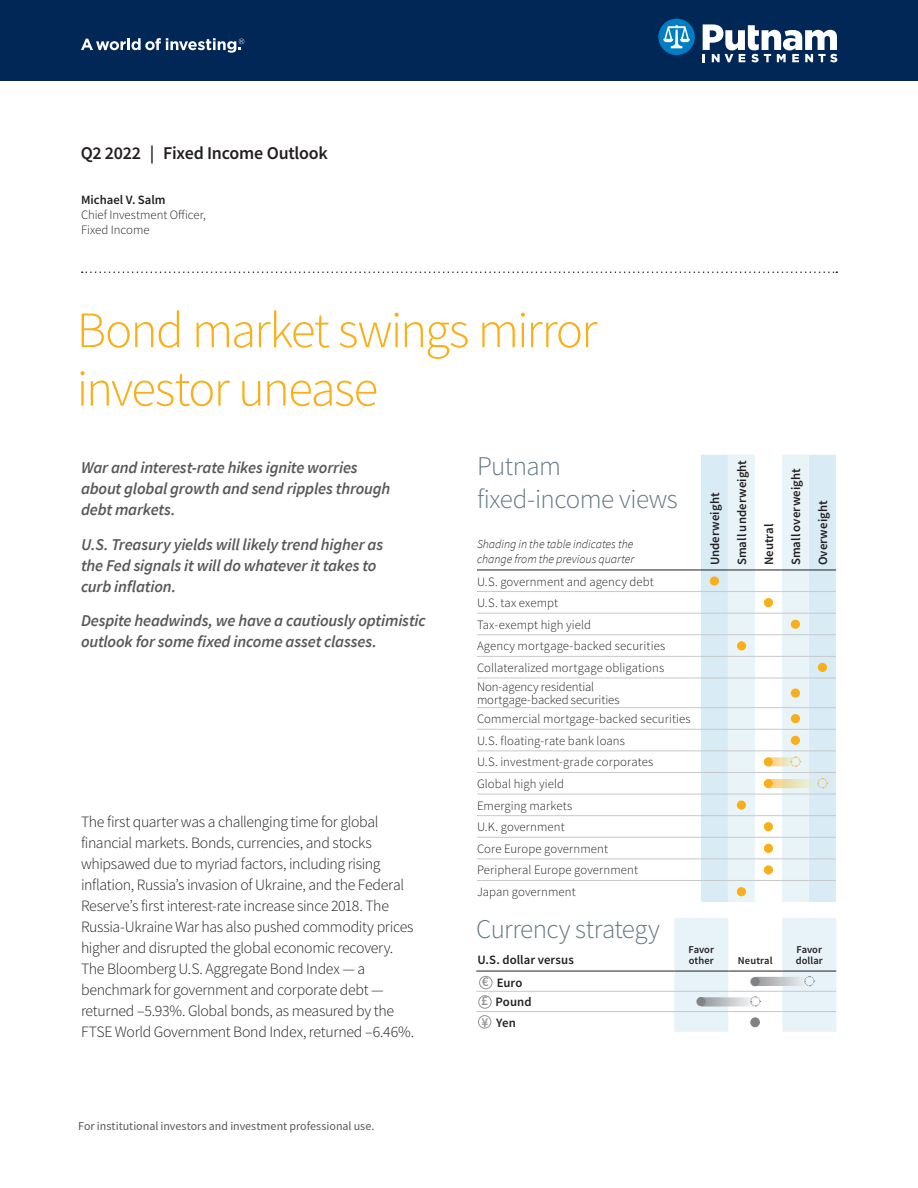
<style>
.page{position:relative;width:918px;height:1188px;background:#fff}
.page>*{position:absolute;margin:0;border:0;box-sizing:border-box;transform-origin:0 0}
.Headline{font:300 51px/58.5px "Source Sans Pro";letter-spacing:-.035em;color:#faaf18}
.Chart_title{font:300 27px/33px "Source Sans Pro";letter-spacing:-.02em;color:#647882}
.Quarter{font:600 18px "Source Sans Pro";letter-spacing:-.015em;color:#231f20}
.Key_takeaway_bullets{font:italic 600 16.5px/21px "Source Sans Pro";letter-spacing:-.01em;color:#57585a}
.Body{font:300 15.75px/21px "Source Sans Pro";letter-spacing:-.02em;color:#231f20}
.t1{font:600 13.5px "Source Sans Pro";color:#939598}
.Author_title{font:300 12.75px/12.8px "Source Sans Pro";letter-spacing:.005em;color:#231f20}
.Author_name{font:600 12.75px "Source Sans Pro";letter-spacing:.005em;color:#231f20}
.Outlook_dot{font:12.75px "Zapf Dingbats ITC";color:#808285}
.Subhead{font:italic 300 12px/15px "Source Sans Pro";color:#231f20}
.Footnote{font:12px "Source Sans Pro";color:#57585a}
.Table_head{font:600 10.5px/10.5px "Source Sans Pro";letter-spacing:.01em;color:#231f20}
</style>
<div class="page">
<svg style="left:82px;top:272px;width:755px;height:1px"></svg>
<div style="left:0;top:0;width:918px;height:81px;background:#002756"></div>
<svg style="left:658px;top:19px;width:37px;height:36px"></svg>
<svg style="left:703px;top:24px;width:134px;height:38px"></svg>
<svg style="left:81px;top:38px;width:163px;height:15px"></svg>
<hr style="left:477px;top:591px;width:224px;height:1px;background:#c7c8ca">
<hr style="left:477px;top:613px;width:224px;height:1px;background:#c7c8ca">
<hr style="left:477px;top:634px;width:224px;height:1px;background:#c7c8ca">
<hr style="left:477px;top:656px;width:224px;height:1px;background:#c7c8ca">
<hr style="left:477px;top:678px;width:224px;height:1px;background:#c7c8ca">
<hr style="left:477px;top:707px;width:224px;height:1px;background:#c7c8ca">
<hr style="left:477px;top:729px;width:224px;height:1px;background:#c7c8ca">
<hr style="left:477px;top:750px;width:224px;height:1px;background:#c7c8ca">
<hr style="left:477px;top:772px;width:224px;height:1px;background:#c7c8ca">
<hr style="left:477px;top:794px;width:224px;height:1px;background:#c7c8ca">
<hr style="left:477px;top:815px;width:224px;height:1px;background:#c7c8ca">
<hr style="left:477px;top:837px;width:224px;height:1px;background:#c7c8ca">
<hr style="left:477px;top:858px;width:224px;height:1px;background:#c7c8ca">
<hr style="left:477px;top:880px;width:224px;height:1px;background:#c7c8ca">
<hr style="left:477px;top:570px;width:224px;height:1px;background:#231f20">
<svg style="left:701px;top:455px;width:135px;height:447px"></svg>
<div style="left:737px;top:801px;width:9px;height:9px;background:#faaf18;border-radius:50%"></div>
<div style="left:764px;top:865px;width:9px;height:10px;background:#faaf18;border-radius:50%"></div>
<div style="left:737px;top:887px;width:9px;height:9px;background:#faaf18;border-radius:50%"></div>
<hr style="left:476px;top:991px;width:198px;height:1px;background:#c7c8ca">
<hr style="left:476px;top:1011px;width:198px;height:1px;background:#c7c8ca">
<hr style="left:476px;top:971px;width:198px;height:1px;background:#231f20">
<div style="left:479px;top:976px;width:14px;height:13px;border:1px solid #939598;border-radius:50%"></div>
<div style="left:478px;top:995px;width:14px;height:14px;border:1px solid #939598;border-radius:50%"></div>
<svg style="left:674px;top:918px;width:162px;height:114px"></svg>
<div style="left:478px;top:1015px;width:13px;height:14px;border:1px solid #939598;border-radius:50%"></div>
<div style="left:751px;top:1017px;width:9px;height:10px;background:#808285;border-radius:50%"></div>
<div style="left:737px;top:641px;width:9px;height:9px;background:#faaf18;border-radius:50%"></div>
<div style="left:791px;top:714px;width:9px;height:9px;background:#faaf18;border-radius:50%"></div>
<div style="left:818px;top:663px;width:9px;height:9px;background:#faaf18;border-radius:50%"></div>
<div style="left:764px;top:822px;width:9px;height:9px;background:#faaf18;border-radius:50%"></div>
<div style="left:764px;top:844px;width:9px;height:9px;background:#faaf18;border-radius:50%"></div>
<svg style="left:768px;top:779px;width:54px;height:9px"></svg>
<svg style="left:755px;top:977px;width:55px;height:9px"></svg>
<svg style="left:701px;top:997px;width:55px;height:10px"></svg>
<svg style="left:768px;top:757px;width:31px;height:9px"></svg>
<p class="Quarter" style="left:81px;top:141px;width:249px">Q2 2022 | Fixed Income Outlook</p>
<p class="Author_name" style="left:81px;top:192px;width:86px">Michael V. Salm</p>
<p class="Author_title" style="left:81px;top:208px;width:127px;line-height:15px">Chief Investment Officer,<br>Fixed Income</p>
<p class="Headline" style="left:77px;top:301px;width:522px">Bond market swings mirror investor unease</p>
<p class="Key_takeaway_bullets" style="left:81px;top:457px;width:311px">War and interest-rate hikes ignite worries about global growth and send ripples through debt markets.</p>
<p class="Key_takeaway_bullets" style="left:81px;top:534px;width:304px">U.S. Treasury yields will likely trend higher as the Fed signals it will do whatever it takes to curb inflation.</p>
<p class="Key_takeaway_bullets" style="left:81px;top:610px;width:346px">Despite headwinds, we have a cautiously optimistic outlook for some fixed income asset classes.</p>
<p class="Body" style="left:81px;top:811px;width:335px">The first quarter was a challenging time for global financial markets. Bonds, currencies, and stocks whipsawed due to myriad factors, including rising inflation, Russia’s invasion of Ukraine, and the Federal Reserve’s first interest-rate increase since 2018. The Russia-Ukraine War has also pushed commodity prices higher and disrupted the global economic recovery.<br>The Bloomberg U.S. Aggregate Bond Index — a benchmark for government and corporate debt — returned –5.93%. Global bonds, as measured by the FTSE World Government Bond Index, returned –6.46%.</p>
<p class="Footnote" style="left:78px;top:1118px;width:298px">For institutional investors and investment professional use.</p>
<p class="Chart_title" style="left:477px;top:450px;width:202px">Putnam fixed-income views</p>
<p class="Subhead" style="left:477px;top:536px;width:159px">Shading in the table indicates the change from the previous quarter</p>
<p class="Author_name" style="left:707px;top:565px;width:74px;rotate:-90deg">Underweight</p>
<p class="Author_name" style="left:734px;top:565px;width:107px;rotate:-90deg">Small underweight</p>
<p class="Author_name" style="left:761px;top:565px;width:44px;rotate:-90deg">Neutral</p>
<p class="Author_name" style="left:788px;top:565px;width:99px;rotate:-90deg">Small overweight</p>
<p class="Author_name" style="left:815px;top:565px;width:66px;rotate:-90deg">Overweight</p>
<p class="Author_title" style="left:477px;top:575px;width:178px">U.S. government and agency debt</p>
<p class="Author_title" style="left:477px;top:597px;width:83px">U.S. tax exempt</p>
<p class="Author_title" style="left:477px;top:618px;width:116px">Tax-exempt high yield</p>
<p class="Author_title" style="left:477px;top:640px;width:190px">Agency mortgage-backed securities</p>
<p class="Author_title" style="left:477px;top:661px;width:189px">Collateralized mortgage obligations</p>
<p class="Author_title" style="left:477px;top:681px;width:144px">Non-agency residential mortgage-backed securities</p>
<p class="Author_title" style="left:477px;top:713px;width:215px">Commercial mortgage-backed securities</p>
<p class="Author_title" style="left:477px;top:734px;width:149px">U.S. floating-rate bank loans</p>
<p class="Author_title" style="left:477px;top:756px;width:178px">U.S. investment-grade corporates</p>
<p class="Author_title" style="left:477px;top:777px;width:89px">Global high yield</p>
<p class="Author_title" style="left:477px;top:799px;width:97px">Emerging markets</p>
<p class="Author_title" style="left:477px;top:821px;width:89px">U.K. government</p>
<p class="Author_title" style="left:477px;top:842px;width:133px">Core Europe government</p>
<p class="Author_title" style="left:477px;top:864px;width:163px">Peripheral Europe government</p>
<p class="Author_title" style="left:477px;top:886px;width:100px">Japan government</p>
<p class="Chart_title" style="left:476px;top:913px;width:185px">Currency strategy</p>
<p class="Author_name" style="left:477px;top:951px;width:98px">U.S. dollar versus</p>
<p class="Table_head" style="left:689px;top:944px;width:27px">Favor other</p>
<p class="Table_head" style="left:738px;top:955px;width:36px">Neutral</p>
<p class="Table_head" style="left:796px;top:944px;width:29px">Favor dollar</p>
<p class="t1" style="left:482px;top:973px;width:8px">€</p>
<p class="Author_name" style="left:497px;top:975px;width:27px">Euro</p>
<p class="Outlook_dot" style="left:750px;top:976px;width:12px">●</p>
<p class="t1" style="left:481px;top:992px;width:8px">£</p>
<p class="Author_name" style="left:496px;top:994px;width:38px">Pound</p>
<p class="Outlook_dot" style="left:696px;top:996px;width:12px">●</p>
<p class="t1" style="left:482px;top:1014px;width:8px">¥</p>
<p class="Author_name" style="left:496px;top:1015px;width:21px">Yen</p>
<p class="Outlook_dot" style="left:750px;top:1016px;width:12px">●</p>
</div>
